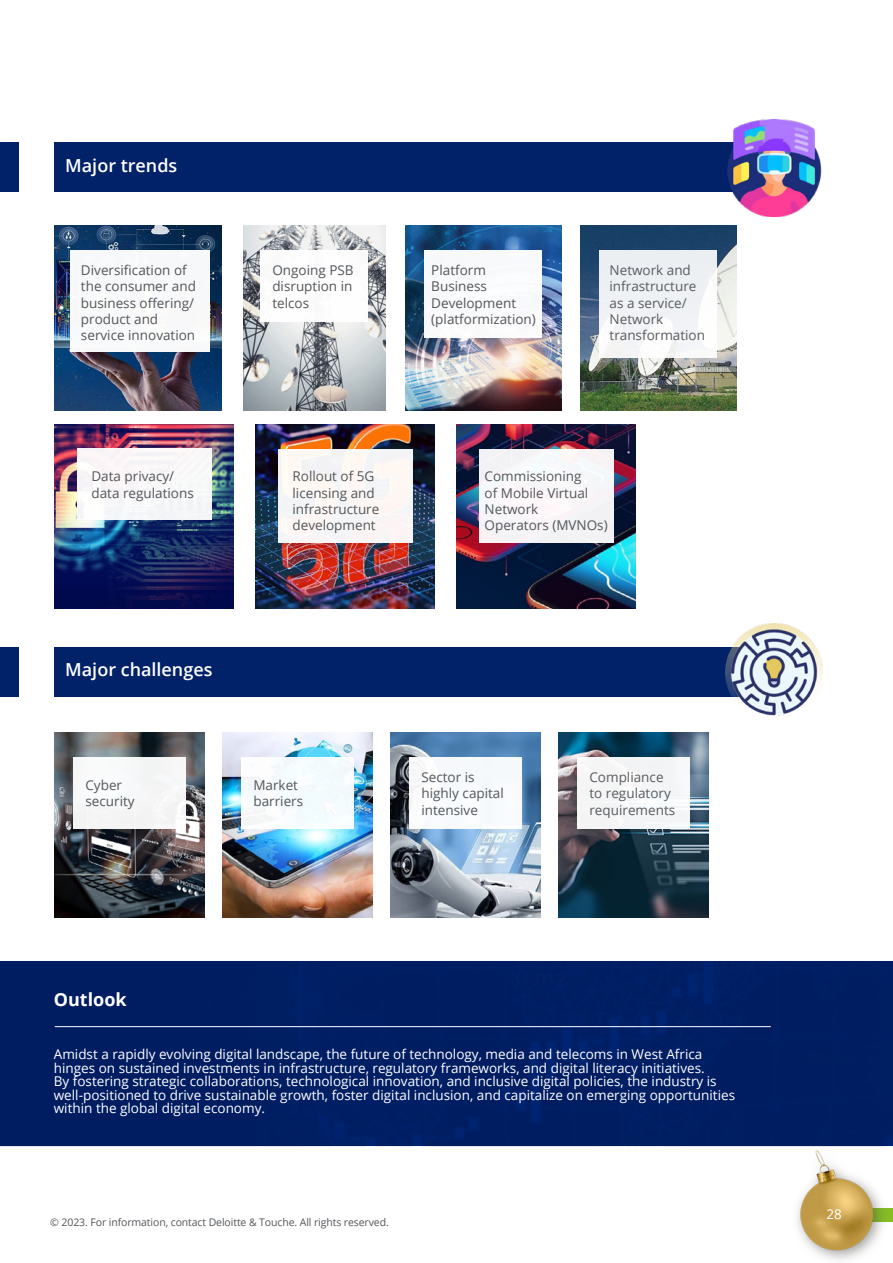
<style>
.page{position:relative;width:893px;height:1263px;background:#fff}
.page>*{position:absolute;margin:0;border:0;box-sizing:border-box;transform-origin:0 0}
.t1{font:600 18px "Open Sans";color:#fff}
.t2{font:700 18px "Open Sans";color:#fff}
.t3{font:13.5px/16.2px "Open Sans";color:#53565a}
.t4{font:13.5px/13.5px "Open Sans";color:#fff}
.t5{font:10.5px "Open Sans";letter-spacing:-.01em;color:#53565a}
</style>
<div class="page">
<div style="left:859px;top:1208px;width:34px;height:13px;background:#86bc25"></div>
<img style="left:792px;top:1146px;width:96px;height:115px">
<div style="left:0;top:962px;width:893px;height:184px;background:#001d61"></div>
<div style="left:54px;top:143px;width:704px;height:49px;background:#012169"></div>
<div style="left:54px;top:647px;width:704px;height:49px;background:#012169"></div>
<div style="left:0;top:143px;width:18px;height:49px;background:#012169"></div>
<div style="left:0;top:647px;width:18px;height:49px;background:#012169"></div>
<img style="left:726px;top:120px;width:96px;height:96px">
<img style="left:726px;top:624px;width:96px;height:92px">
<img style="left:55px;top:226px;width:166px;height:184px">
<img style="left:55px;top:425px;width:178px;height:184px">
<img style="left:55px;top:733px;width:149px;height:184px">
<img style="left:243px;top:226px;width:143px;height:184px">
<img style="left:256px;top:425px;width:178px;height:184px">
<img style="left:223px;top:733px;width:149px;height:184px">
<img style="left:405px;top:226px;width:156px;height:184px">
<img style="left:457px;top:425px;width:178px;height:184px">
<img style="left:391px;top:733px;width:149px;height:184px">
<img style="left:581px;top:226px;width:155px;height:184px">
<img style="left:559px;top:733px;width:149px;height:184px">
<div style="left:70px;top:250px;width:140px;height:102px;background:#f7f8fa"></div>
<div style="left:77px;top:449px;width:134px;height:71px;background:#f8f6f8"></div>
<div style="left:73px;top:757px;width:113px;height:71px;background:#f6f7f7"></div>
<div style="left:261px;top:250px;width:107px;height:71px;background:#fff"></div>
<div style="left:278px;top:449px;width:134px;height:93px;background:#fcf6f4"></div>
<div style="left:241px;top:757px;width:113px;height:71px;background:#f5fcfe"></div>
<div style="left:425px;top:250px;width:117px;height:88px;background:#fff"></div>
<div style="left:479px;top:449px;width:134px;height:93px;background:#f7f5f8"></div>
<div style="left:409px;top:757px;width:113px;height:71px;background:#f8fafc"></div>
<div style="left:600px;top:250px;width:117px;height:107px;background:linear-gradient(to right,#eff1f4,#f4f5f7)"></div>
<div style="left:577px;top:757px;width:112px;height:71px;background:#f5f5f6"></div>
<hr style="left:55px;top:1026px;width:716px;height:1px;background:#fff">
<h1 class="t1" style="left:65px;top:153px;width:114px">Major trends</h1>
<p class="t3" style="left:81px;top:262px;width:116px">Diversification of the consumer and business offering/ product and service innovation</p>
<p class="t3" style="left:272px;top:262px;width:83px;text-align:justify">Ongoing PSB disruption in telcos</p>
<p class="t3" style="left:431px;top:262px;width:106px">Platform<br>Business<br>Development (platformization)</p>
<p class="t3" style="left:610px;top:262px;width:97px">Network and infrastructure as a service/<br>Network transformation</p>
<p class="t3" style="left:91px;top:468px;width:104px">Data privacy/ data regulations</p>
<p class="t3" style="left:292px;top:468px;width:88px">Rollout of 5G licensing and infrastructure development</p>
<p class="t3" style="left:485px;top:468px;width:125px">Commissioning<br>of Mobile Virtual<br>Network<br>Operators (MVNOs)</p>
<h1 class="t1" style="left:65px;top:657px;width:149px">Major challenges</h1>
<p class="t3" style="left:85px;top:776px;width:51px">Cyber security</p>
<p class="t3" style="left:253px;top:776px;width:51px">Market barriers</p>
<p class="t3" style="left:421px;top:769px;width:84px">Sector is highly capital intensive</p>
<p class="t3" style="left:589px;top:769px;width:87px">Compliance to regulatory requirements</p>
<h1 class="t2" style="left:54px;top:987px;width:74px">Outlook</h1>
<p class="t4" style="left:54px;top:1047px;width:683px">Amidst a rapidly evolving digital landscape, the future of technology, media and telecoms in West Africa hinges on sustained investments in infrastructure, regulatory frameworks, and digital literacy initiatives.<br>By fostering strategic collaborations, technological innovation, and inclusive digital policies, the industry is well-positioned to drive sustainable growth, foster digital inclusion, and capitalize on emerging opportunities within the global digital economy.</p>
<p class="t5" style="left:50px;top:1215px;width:340px">© 2023. For information, contact Deloitte &amp; Touche. All rights reserved.</p>
<p class="t4" style="left:826px;top:1207px;width:17px">28</p>
</div>
